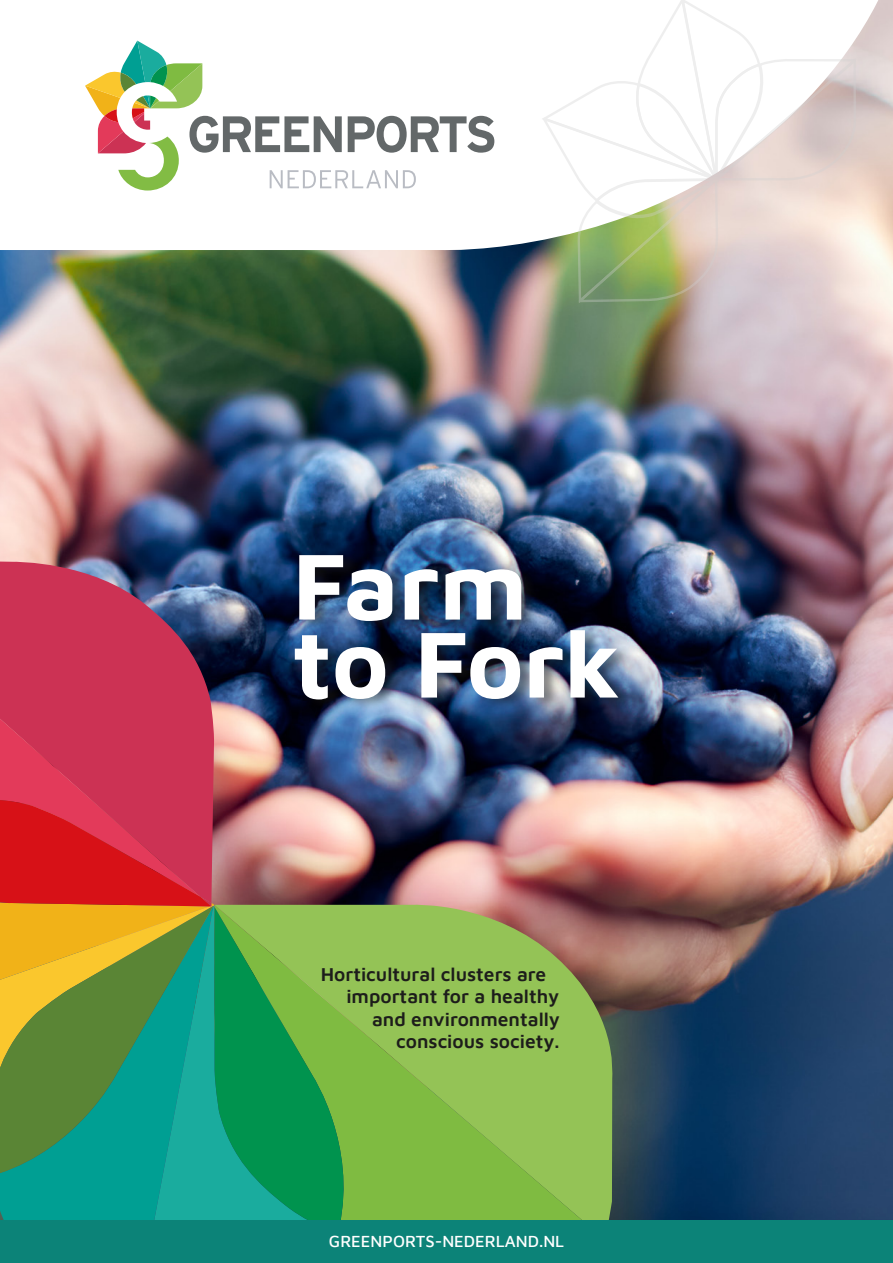
<style>
.page{position:relative;width:893px;height:1263px;background:#fff}
.page>*{position:absolute;margin:0;border:0;box-sizing:border-box;transform-origin:0 0}
.t1{font:700 96.6px/78px "Maven Pro";letter-spacing:-.005em;color:#fff}
.t2{font:600 19.2px "Maven Pro";color:#1d1d1b}
.t3{font:500 16.5px "Maven Pro";color:#fff}
</style>
<div class="page">
<img style="left:0;top:268px;width:893px;height:952px">
<img style="left:0;top:257px;width:893px;height:11px">
<svg style="left:0;top:0;width:893px;height:257px"></svg>
<svg style="left:85px;top:41px;width:409px;height:150px"></svg>
<svg style="left:214px;top:902px;width:403px;height:318px;background:#8eb651"></svg>
<div style="left:0;top:1197px;width:117px;height:23px;background:#009f93"></div>
<svg style="left:117px;top:906px;width:221px;height:314px;background:#16a895"></svg>
<svg style="left:214px;top:907px;width:143px;height:313px;background:#39a556"></svg>
<svg style="left:0;top:1176px;width:214px;height:21px;background:#06a295"></svg>
<svg style="left:0;top:907px;width:214px;height:269px;background:#5e9d56"></svg>
<svg style="left:200px;top:559px;width:14px;height:234px;background:#7e4669"></svg>
<svg style="left:0;top:559px;width:200px;height:234px;background:#bc385b"></svg>
<svg style="left:0;top:793px;width:214px;height:114px;background:#d52534"></svg>
<div style="left:0;top:1220px;width:893px;height:43px;background:#0c8378"></div>
<svg style="left:539px;top:0;width:321px;height:305px"></svg>
<div style="left:295px;top:551px;width:339px;height:159px;background:#1d1d1b;opacity:.45"></div>
<h1 class="t1" style="left:292px;top:540px;width:330px">Farm to Fork</h1>
<p class="t2" style="left:321px;top:961px;width:227px">Horticultural clusters are</p>
<p class="t2" style="left:346px;top:983px;width:214px">important for a healthy</p>
<p class="t2" style="left:372px;top:1006px;width:190px">and environmentally</p>
<p class="t2" style="left:396px;top:1028px;width:165px">conscious society.</p>
<p class="t3" style="left:329px;top:1230px;width:237px">GREENPORTS-NEDERLAND.NL</p>
</div>
